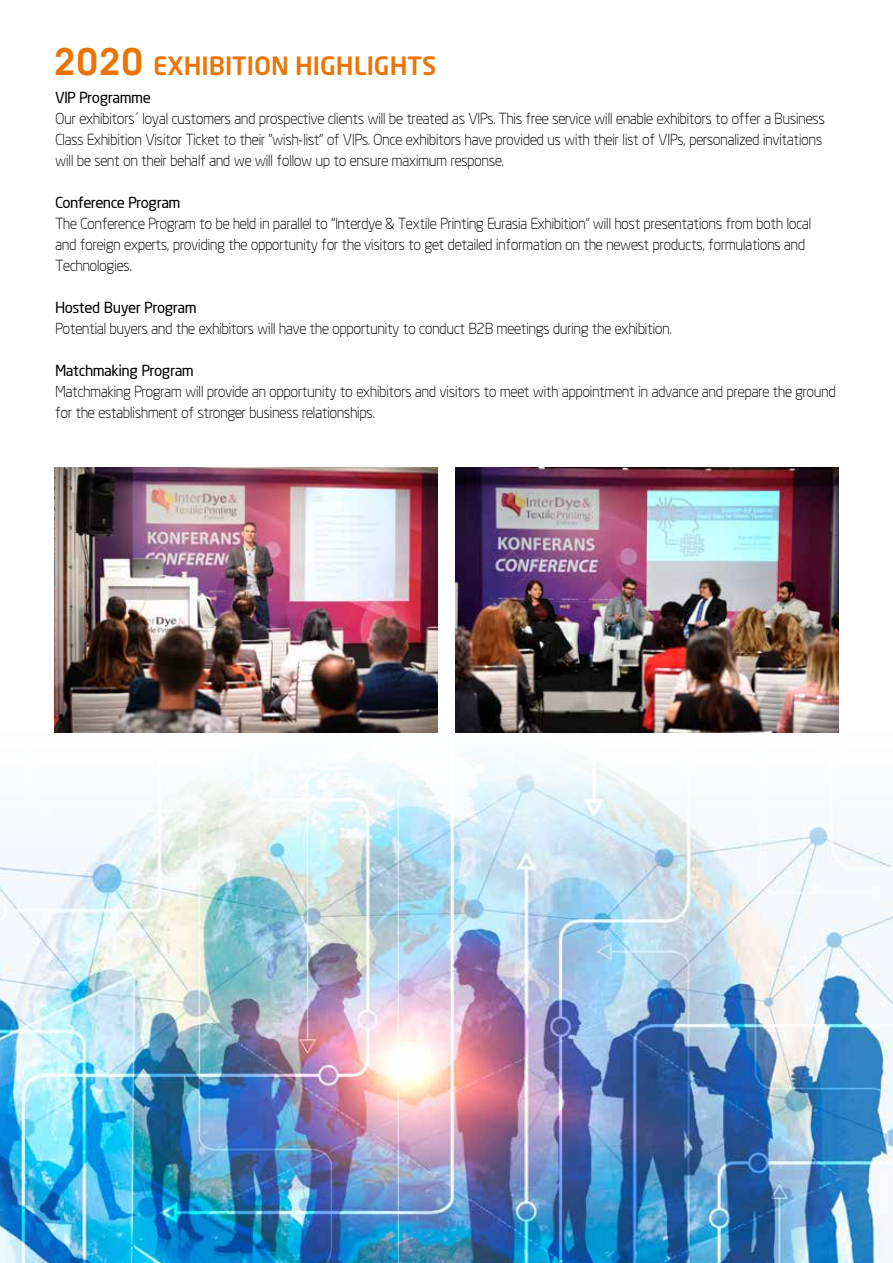
<style>
.page{position:relative;width:893px;height:1263px;background:#fff}
.page>*{position:absolute;margin:0;border:0;box-sizing:border-box;transform-origin:0 0}
.t1{font:25.05px "Neo Sans Medium TR";color:#ec7405}
.t2{font:300 15px/21px "Neo Sans";color:#000}
.t3{font:15px "Neo Sans";color:#000}
.s1{font-family:"Brutal Type";font-weight:700;font-size:38.25px}
</style>
<div class="page">
<img style="left:0;top:732px;width:893px;height:531px">
<img style="left:54px;top:467px;width:383px;height:265px">
<img style="left:455px;top:467px;width:384px;height:265px">
<h1 class="t1" style="left:54px;top:50px;width:384px"><span class="s1">2020</span> EXHIBITION HIGHLIGHTS</h1>
<p class="t3" style="left:55px;top:88px;width:97px">VIP Programme</p>
<p class="t2" style="left:55px;top:108px;width:771px">Our exhibitors´ loyal customers and prospective clients will be treated as VIPs. This free service will enable exhibitors to offer a Business<br>Class Exhibition Visitor Ticket to their "wish-list" of VIPs. Once exhibitors have provided us with their list of VIPs, personalized invitations will be sent on their behalf and we will follow up to ensure maximum response.</p>
<p class="t3" style="left:55px;top:193px;width:126px">Conference Program</p>
<p class="t2" style="left:55px;top:213px;width:757px">The Conference Program to be held in parallel to “Interdye &amp; Textile Printing Eurasia Exhibition” will host presentations from both local and foreign experts, providing the opportunity for the visitors to get detailed information on the newest products, formulations and<br>Technologies.</p>
<p class="t3" style="left:55px;top:298px;width:143px">Hosted Buyer Program</p>
<p class="t2" style="left:55px;top:318px;width:618px">Potential buyers and the exhibitors will have the opportunity to conduct B2B meetings during the exhibition.</p>
<p class="t3" style="left:55px;top:361px;width:140px">Matchmaking Program</p>
<p class="t2" style="left:55px;top:381px;width:782px">Matchmaking Program will provide an opportunity to exhibitors and visitors to meet with appointment in advance and prepare the ground for the establishment of stronger business relationships.</p>
</div>
